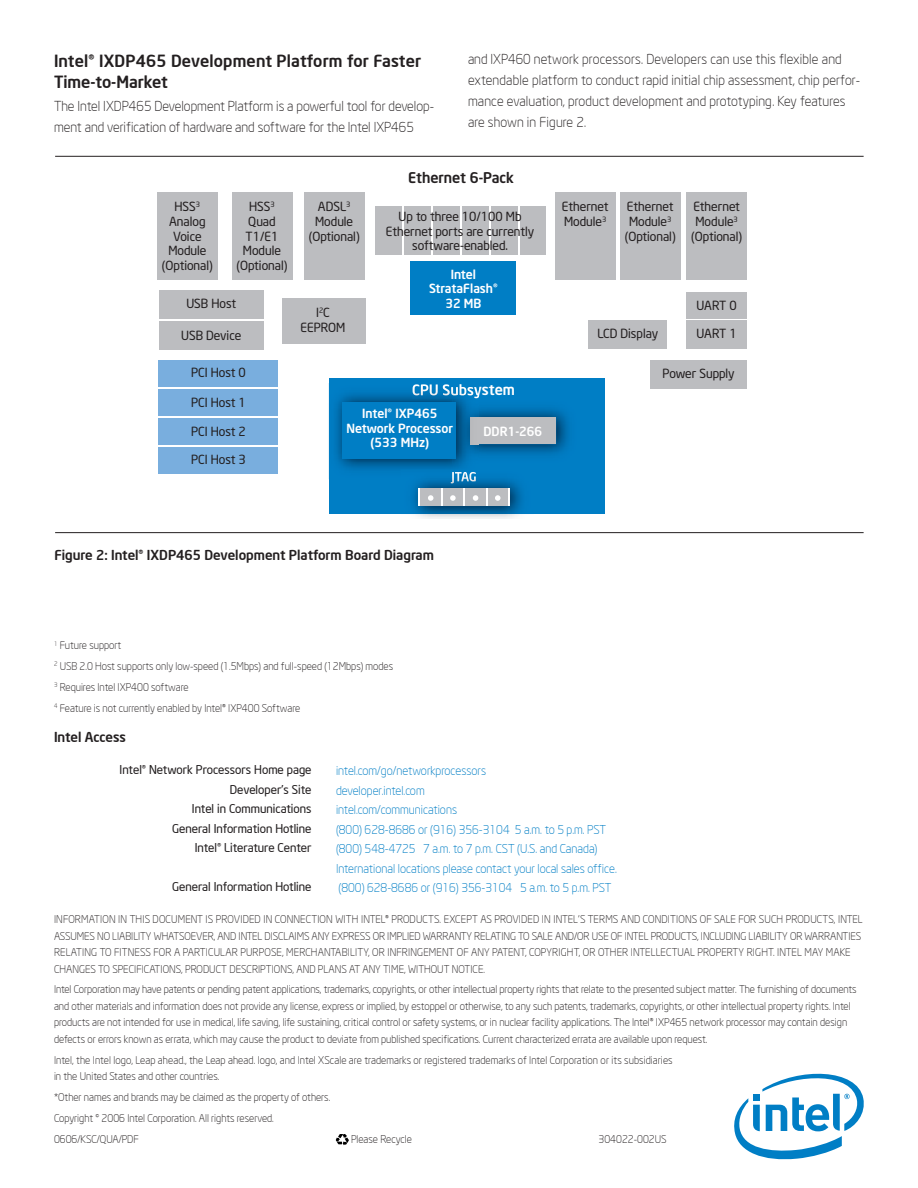
<style>
.page{position:relative;width:918px;height:1188px;background:#fff}
.page>*{position:absolute;margin:0;border:0;box-sizing:border-box;transform-origin:0 0}
.t1{font:500 16.5px/21px "Neo Sans Intel";letter-spacing:.01em;color:#231f20}
.t2{font:500 14.55px "Neo Sans Intel";color:#231f20}
._9_14_body_text{font:300 13.5px/21px "Neo Sans Intel";color:#231f20}
._9_14_header{font:500 13.5px "Neo Sans Intel";color:#231f20}
.t3{font:12.45px/14.5px "Neo Sans Intel";color:#231f20;text-align:center}
.t4{font:500 12.45px/14.5px "Neo Sans Intel";color:#fff;text-align:center}
._8_13_light{font:300 12px "Neo Sans Intel";color:#007ec5}
._8_13_light-2{font:12px "Neo Sans Intel";color:#231f20}
.legal{font:300 10.5px/16.5px "Neo Sans Intel";color:#231f20}
</style>
<div class="page">
<svg style="left:734px;top:1073px;width:130px;height:87px"></svg>
<div style="left:158px;top:192px;width:60px;height:88px;background:#bcbdc0"></div>
<div style="left:232px;top:192px;width:61px;height:88px;background:#bcbdc0"></div>
<div style="left:304px;top:192px;width:61px;height:88px;background:#bcbdc0"></div>
<div style="left:555px;top:192px;width:61px;height:88px;background:#bcbdc0"></div>
<div style="left:620px;top:192px;width:61px;height:88px;background:#bcbdc0"></div>
<div style="left:687px;top:192px;width:60px;height:88px;background:#bcbdc0"></div>
<div style="left:410px;top:261px;width:106px;height:54px;background:#007ec5"></div>
<div style="left:329px;top:379px;width:275px;height:135px;background:#007ec5"></div>
<div style="left:158px;top:360px;width:120px;height:27px;background:#79aede"></div>
<div style="left:158px;top:389px;width:120px;height:27px;background:#79aede"></div>
<div style="left:158px;top:418px;width:120px;height:26px;background:#79aede"></div>
<div style="left:158px;top:447px;width:120px;height:26px;background:#79aede"></div>
<div style="left:159px;top:291px;width:104px;height:28px;background:#bcbdc0"></div>
<img style="left:479px;top:408px;width:90px;height:47px">
<div style="left:471px;top:418px;width:85px;height:26px;background:#bcbdc0"></div>
<div style="left:283px;top:298px;width:83px;height:45px;background:#bcbdc0"></div>
<div style="left:159px;top:321px;width:104px;height:29px;background:#bcbdc0"></div>
<div style="left:687px;top:292px;width:60px;height:27px;background:#bcbdc0"></div>
<div style="left:687px;top:321px;width:60px;height:28px;background:#bcbdc0"></div>
<div style="left:650px;top:360px;width:97px;height:28px;background:#bcbdc0"></div>
<div style="left:588px;top:321px;width:79px;height:28px;background:#bcbdc0"></div>
<img style="left:328px;top:383px;width:151px;height:96px">
<img style="left:471px;top:418px;width:8px;height:26px">
<img style="left:413px;top:384px;width:66px;height:14px">
<img style="left:413px;top:384px;width:53px;height:11px">
<div style="left:343px;top:402px;width:113px;height:56px;background:#007ec5"></div>
<img style="left:413px;top:479px;width:109px;height:40px">
<img style="left:401px;top:469px;width:78px;height:10px">
<img style="left:451px;top:479px;width:25px;height:4px">
<img style="left:451px;top:472px;width:25px;height:7px">
<div style="left:419px;top:489px;width:90px;height:17px;background:#bcbdc0"></div>
<svg style="left:418px;top:489px;width:2px;height:17px"></svg>
<svg style="left:441px;top:489px;width:1px;height:17px"></svg>
<svg style="left:464px;top:489px;width:1px;height:17px"></svg>
<svg style="left:486px;top:489px;width:1px;height:17px"></svg>
<svg style="left:509px;top:489px;width:1px;height:17px"></svg>
<svg style="left:428px;top:495px;width:5px;height:6px"></svg>
<svg style="left:450px;top:495px;width:6px;height:6px"></svg>
<svg style="left:473px;top:495px;width:5px;height:6px"></svg>
<svg style="left:495px;top:495px;width:6px;height:6px"></svg>
<div style="left:375px;top:206px;width:172px;height:49px;background:#bcbdc0"></div>
<hr style="left:402px;top:205px;width:1px;height:56px;background:#fff">
<hr style="left:431px;top:205px;width:1px;height:56px;background:#fff">
<hr style="left:460px;top:205px;width:1px;height:56px;background:#fff">
<hr style="left:489px;top:205px;width:1px;height:56px;background:#fff">
<hr style="left:518px;top:205px;width:1px;height:56px;background:#fff">
<hr style="left:55px;top:532px;width:809px;height:1px;background:#231f20">
<hr style="left:55px;top:156px;width:809px;height:1px;background:#231f20">
<svg style="left:335px;top:1134px;width:14px;height:11px"></svg>
<p class="t1" style="left:54px;top:50px;width:369px">Intel® IXDP465 Development Platform for Faster<br>Time-to-Market</p>
<p class="_9_14_body_text" style="left:54px;top:95px;width:382px">The Intel IXDP465 Development Platform is a powerful tool for develop&shy;ment and verification of hardware and software for the Intel IXP465</p>
<p class="_9_14_body_text" style="left:468px;top:49px;width:394px">and IXP460 network processors. Developers can use this flexible and extendable platform to conduct rapid initial chip assessment, chip perfor&shy;mance evaluation, product development and prototyping. Key features are shown in Figure 2.</p>
<p class="t2" style="left:408px;top:168px;width:107px">Ethernet 6-Pack</p>
<p class="t3" style="left:162px;top:199px;width:52px">HSS<sup>3<br></sup>Analog<br>Voice<br>Module (Optional)</p>
<p class="t3" style="left:186px;top:296px;width:51px">USB Host</p>
<p class="t3" style="left:237px;top:199px;width:52px">HSS<sup>3<br></sup>Quad<br>T1/E1<br>Module (Optional)</p>
<p class="t3" style="left:309px;top:199px;width:52px">ADSL<sup>3<br></sup>Module (Optional)</p>
<p class="t3" style="left:562px;top:199px;width:48px;text-align:left">Ethernet<br>Module<sup>3</sup></p>
<p class="t3" style="left:625px;top:199px;width:52px">Ethernet<br>Module<sup>3 </sup>(Optional)</p>
<p class="t3" style="left:691px;top:199px;width:52px">Ethernet<br>Module<sup>3 </sup>(Optional)</p>
<p class="t3" style="left:386px;top:209px;width:150px">Up to three 10/100 Mb<br>Ethernet ports are currently software-enabled.</p>
<p class="t4" style="left:429px;top:267px;width:70px">Intel<br>StrataFlash®<br>32 MB</p>
<p class="t3" style="left:697px;top:298px;width:42px">UART 0</p>
<p class="t3" style="left:697px;top:326px;width:42px">UART 1</p>
<p class="t3" style="left:662px;top:366px;width:74px">Power Supply</p>
<p class="t3" style="left:301px;top:305px;width:46px">I<sup>2</sup>C<br>EEPROM</p>
<p class="t3" style="left:597px;top:326px;width:62px">LCD Display</p>
<p class="t3" style="left:181px;top:328px;width:62px">USB Device</p>
<p class="t3" style="left:191px;top:365px;width:56px">PCI Host 0</p>
<p class="t3" style="left:191px;top:395px;width:56px">PCI Host 1</p>
<p class="t3" style="left:191px;top:424px;width:56px">PCI Host 2</p>
<p class="t3" style="left:191px;top:452px;width:56px">PCI Host 3</p>
<p class="t4" style="left:346px;top:406px;width:108px">Intel® IXP465<br>Network Processor (533 MHz)</p>
<p class="t4" style="left:484px;top:424px;width:60px">DDR1-266</p>
<p class="_9_14_header" style="left:54px;top:546px;width:381px">Figure 2: Intel® IXDP465 Development Platform Board Diagram</p>
<p class="legal" style="left:54px;top:637px;width:69px"><sup>1</sup> Future support</p>
<p class="legal" style="left:54px;top:658px;width:341px"><sup>2</sup> USB 2.0 Host supports only low-speed (1.5Mbps) and full-speed (12Mbps) modes</p>
<p class="legal" style="left:54px;top:679px;width:136px"><sup>3</sup> Requires Intel IXP400 software</p>
<p class="legal" style="left:54px;top:699px;width:248px"><sup>4</sup> Feature is not currently enabled by Intel® IXP400 Software</p>
<p class="_9_14_header" style="left:54px;top:729px;width:73px">Intel Access</p>
<p class="_8_13_light-2" style="left:120px;top:763px;width:193px">Intel® Network Processors Home page</p>
<p class="_8_13_light-2" style="left:230px;top:782px;width:83px">Developer’s Site</p>
<p class="_8_13_light-2" style="left:192px;top:802px;width:121px">Intel in Communications</p>
<p class="_8_13_light-2" style="left:172px;top:821px;width:141px">General Information Hotline</p>
<p class="_8_13_light-2" style="left:195px;top:841px;width:118px">Intel® Literature Center</p>
<p class="_8_13_light-2" style="left:172px;top:880px;width:141px">General Information Hotline</p>
<p class="_8_13_light" style="left:336px;top:764px;width:152px">intel.com/go/networkprocessors</p>
<p class="_8_13_light" style="left:336px;top:783px;width:90px">developer.intel.com</p>
<p class="_8_13_light" style="left:336px;top:803px;width:123px">intel.com/communications</p>
<p class="_8_13_light" style="left:336px;top:822px;width:272px">(800) 628-8686 or (916) 356-3104 5 a.m. to 5 p.m. PST</p>
<p class="_8_13_light" style="left:336px;top:842px;width:263px">(800) 548-4725 7 a.m. to 7 p.m. CST (U.S. and Canada)</p>
<p class="_8_13_light" style="left:336px;top:861px;width:282px">International locations please contact your local sales office.</p>
<p class="_8_13_light" style="left:339px;top:881px;width:274px">(800) 628-8686 or (916) 356-3104 5 a.m. to 5 p.m. PST</p>
<p class="legal" style="left:54px;top:911px;width:810px">INFORMATION IN THIS DOCUMENT IS PROVIDED IN CONNECTION WITH INTEL® PRODUCTS. EXCEPT AS PROVIDED IN INTEL’S TERMS AND CONDITIONS OF SALE FOR SUCH PRODUCTS, INTEL ASSUMES NO LIABILITY WHATSOEVER, AND INTEL DISCLAIMS ANY EXPRESS OR IMPLIED WARRANTY RELATING TO SALE AND/OR USE OF INTEL PRODUCTS, INCLUDING LIABILITY OR WARRANTIES RELATING TO FITNESS FOR A PARTICULAR PURPOSE, MERCHANTABILITY, OR INFRINGEMENT OF ANY PATENT, COPYRIGHT, OR OTHER INTELLECTUAL PROPERTY RIGHT. INTEL MAY MAKE CHANGES TO SPECIFICATIONS, PRODUCT DESCRIPTIONS, AND PLANS AT ANY TIME, WITHOUT NOTICE.</p>
<p class="legal" style="left:54px;top:981px;width:804px">Intel Corporation may have patents or pending patent applications, trademarks, copyrights, or other intellectual property rights that relate to the presented subject matter. The furnishing of documents and other materials and information does not provide any license, express or implied, by estoppel or otherwise, to any such patents, trademarks, copyrights, or other intellectual property rights. Intel products are not intended for use in medical, life saving, life sustaining, critical control or safety systems, or in nuclear facility applications. The Intel® IXP465 network processor may contain design defects or errors known as errata, which may cause the product to deviate from published specifications. Current characterized errata are available upon request.</p>
<p class="legal" style="left:54px;top:1052px;width:620px">Intel, the Intel logo, Leap ahead., the Leap ahead. logo, and Intel XScale are trademarks or registered trademarks of Intel Corporation or its subsidiaries in the United States and other countries.</p>
<p class="legal" style="left:54px;top:1089px;width:278px">*Other names and brands may be claimed as the property of others.</p>
<p class="legal" style="left:54px;top:1110px;width:221px">Copyright © 2006 Intel Corporation. All rights reserved.</p>
<p class="legal" style="left:54px;top:1130px;width:86px">0606/KSC/QUA/PDF</p>
<p class="legal" style="left:351px;top:1130px;width:62px">Please Recycle</p>
<p class="legal" style="left:599px;top:1130px;width:70px">304022-002US</p>
</div>
